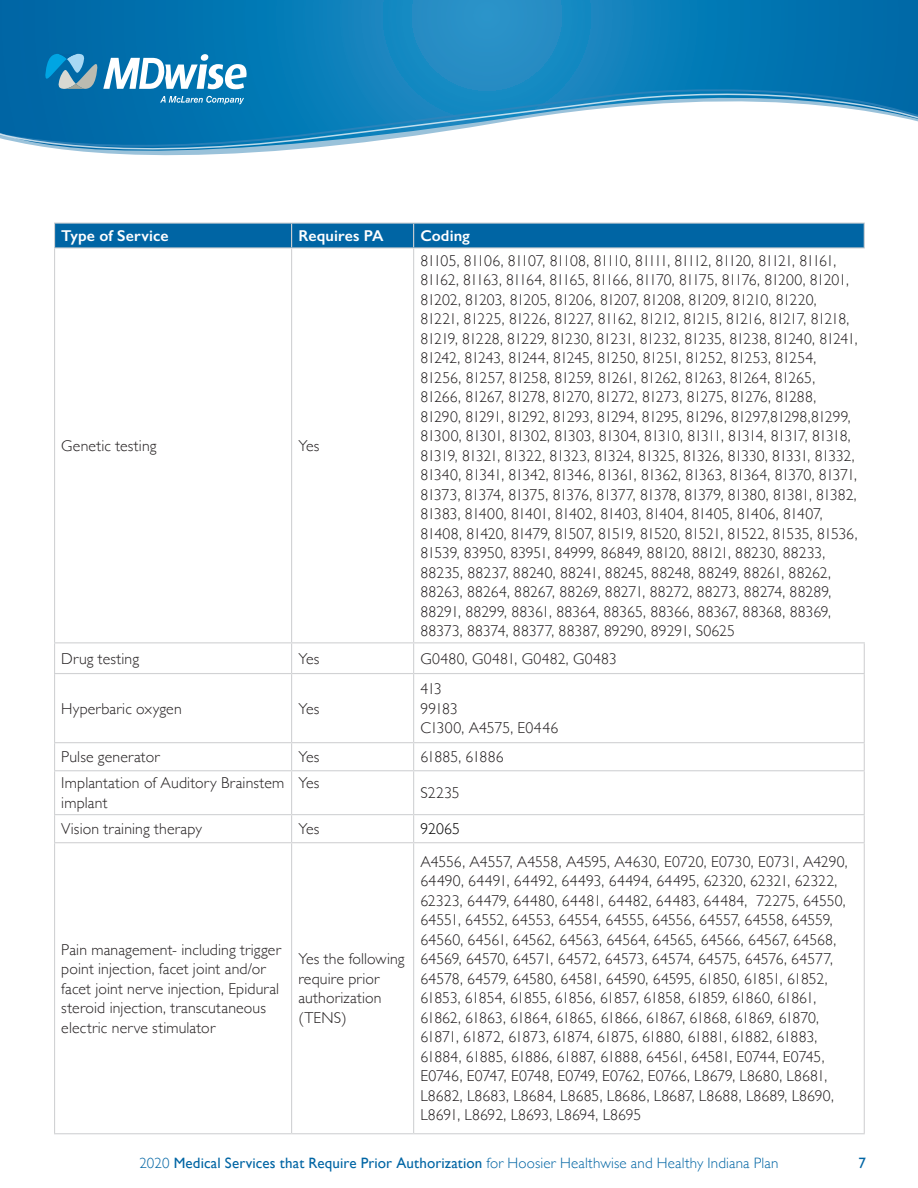
<style>
.page{position:relative;width:918px;height:1188px;background:#fff}
.page>*{position:absolute;margin:0;border:0;box-sizing:border-box;transform-origin:0 0}
.t1{font:300 15.75px/19.5px "Gill Sans";letter-spacing:-.04em;color:#231f20}
.t2{font:300 15.75px/19.5px "Gill Sans";letter-spacing:-.005em;color:#231f20}
.t3{font:600 15.75px "Gill Sans";letter-spacing:.005em;color:#fff}
.t4{font:300 15.75px "Gill Sans";letter-spacing:.025em;color:#231f20}
.t5{font:300 15.75px "Gill Sans";letter-spacing:-.025em;color:#231f20}
.t6{font:300 15.75px "Gill Sans";letter-spacing:.005em;color:#000}
.t7{font:300 15px "Gill Sans";letter-spacing:.01em;color:#0065a4}
.t8{font:15px "Gill Sans";color:#0065a4}
.s1{font-weight:400}
</style>
<div class="page">
<svg style="left:0;top:0;width:918px;height:156px;background:#1982ba"></svg>
<svg style="left:0;top:87px;width:918px;height:5px;background:#0a7ab5"></svg>
<svg style="left:0;top:92px;width:918px;height:59px"></svg>
<svg style="left:160px;top:96px;width:84px;height:8px"></svg>
<svg style="left:45px;top:54px;width:202px;height:35px"></svg>
<hr style="left:54px;top:249px;width:1px;height:393px;background:#d1d2d4">
<hr style="left:291px;top:249px;width:1px;height:393px;background:#d1d2d4">
<hr style="left:413px;top:249px;width:1px;height:393px;background:#d1d2d4">
<hr style="left:54px;top:642px;width:238px;height:1px;background:#d1d2d4">
<hr style="left:54px;top:643px;width:1px;height:30px;background:#d1d2d4">
<hr style="left:292px;top:642px;width:122px;height:1px;background:#d1d2d4">
<hr style="left:291px;top:643px;width:1px;height:30px;background:#d1d2d4">
<hr style="left:414px;top:642px;width:451px;height:1px;background:#d1d2d4">
<hr style="left:413px;top:643px;width:1px;height:30px;background:#d1d2d4">
<hr style="left:864px;top:643px;width:1px;height:30px;background:#d1d2d4">
<hr style="left:54px;top:673px;width:238px;height:1px;background:#d1d2d4">
<hr style="left:54px;top:674px;width:1px;height:68px;background:#d1d2d4">
<hr style="left:292px;top:673px;width:122px;height:1px;background:#d1d2d4">
<hr style="left:291px;top:674px;width:1px;height:68px;background:#d1d2d4">
<hr style="left:414px;top:673px;width:451px;height:1px;background:#d1d2d4">
<hr style="left:413px;top:674px;width:1px;height:68px;background:#d1d2d4">
<hr style="left:864px;top:674px;width:1px;height:68px;background:#d1d2d4">
<hr style="left:54px;top:742px;width:238px;height:1px;background:#d1d2d4">
<svg style="left:54px;top:743px;width:1px;height:27px"></svg>
<hr style="left:292px;top:742px;width:122px;height:1px;background:#d1d2d4">
<svg style="left:291px;top:743px;width:1px;height:27px"></svg>
<hr style="left:414px;top:742px;width:451px;height:1px;background:#d1d2d4">
<svg style="left:413px;top:743px;width:1px;height:27px"></svg>
<svg style="left:864px;top:743px;width:1px;height:27px"></svg>
<hr style="left:54px;top:770px;width:238px;height:1px;background:#d1d2d4">
<hr style="left:54px;top:771px;width:1px;height:43px;background:#d1d2d4">
<hr style="left:292px;top:770px;width:122px;height:1px;background:#d1d2d4">
<hr style="left:291px;top:771px;width:1px;height:43px;background:#d1d2d4">
<hr style="left:414px;top:770px;width:451px;height:1px;background:#d1d2d4">
<hr style="left:413px;top:771px;width:1px;height:43px;background:#d1d2d4">
<hr style="left:864px;top:771px;width:1px;height:43px;background:#d1d2d4">
<hr style="left:54px;top:814px;width:238px;height:1px;background:#d1d2d4">
<svg style="left:54px;top:815px;width:1px;height:27px"></svg>
<hr style="left:292px;top:814px;width:122px;height:1px;background:#d1d2d4">
<svg style="left:291px;top:815px;width:1px;height:27px"></svg>
<hr style="left:414px;top:814px;width:451px;height:1px;background:#d1d2d4">
<svg style="left:413px;top:815px;width:1px;height:27px"></svg>
<svg style="left:864px;top:815px;width:1px;height:27px"></svg>
<hr style="left:54px;top:842px;width:238px;height:1px;background:#d1d2d4">
<hr style="left:54px;top:843px;width:1px;height:290px;background:#d1d2d4">
<hr style="left:292px;top:842px;width:122px;height:1px;background:#d1d2d4">
<hr style="left:291px;top:843px;width:1px;height:290px;background:#d1d2d4">
<hr style="left:414px;top:842px;width:451px;height:1px;background:#d1d2d4">
<hr style="left:413px;top:843px;width:1px;height:290px;background:#d1d2d4">
<hr style="left:864px;top:843px;width:1px;height:290px;background:#d1d2d4">
<hr style="left:54px;top:1133px;width:238px;height:1px;background:#d1d2d4">
<hr style="left:292px;top:1133px;width:122px;height:1px;background:#d1d2d4">
<hr style="left:414px;top:1133px;width:451px;height:1px;background:#d1d2d4">
<hr style="left:54px;top:222px;width:238px;height:2px;background:#d1d2d4">
<hr style="left:292px;top:222px;width:122px;height:2px;background:#d1d2d4">
<hr style="left:414px;top:222px;width:451px;height:2px;background:#d1d2d4">
<div style="left:54px;top:223px;width:811px;height:24px;background:#0065a4"></div>
<hr style="left:54px;top:247px;width:238px;height:2px;background:#d1d2d4">
<hr style="left:292px;top:247px;width:122px;height:2px;background:#d1d2d4">
<hr style="left:414px;top:247px;width:451px;height:2px;background:#d1d2d4">
<p class="t3" style="left:61px;top:226px;width:109px">Type of Service</p>
<p class="t3" style="left:298px;top:226px;width:87px">Requires PA</p>
<p class="t3" style="left:420px;top:226px;width:51px">Coding</p>
<p class="t2" style="left:61px;top:435px;width:97px">Genetic testing</p>
<p class="t2" style="left:298px;top:435px;width:23px">Yes</p>
<p class="t1" style="left:420px;top:250px;width:439px">81105, 81106, 81107, 81108, 81110, 81111, 81112, 81120, 81121, 81161, 81162, 81163, 81164, 81165, 81166, 81170, 81175, 81176, 81200, 81201, 81202, 81203, 81205, 81206, 81207, 81208, 81209, 81210, 81220, 81221, 81225, 81226, 81227, 81162, 81212, 81215, 81216, 81217, 81218, 81219, 81228, 81229, 81230, 81231, 81232, 81235, 81238, 81240, 81241, 81242, 81243, 81244, 81245, 81250, 81251, 81252, 81253, 81254, 81256, 81257, 81258, 81259, 81261, 81262, 81263, 81264, 81265, 81266, 81267, 81278, 81270, 81272, 81273, 81275, 81276, 81288, 81290, 81291, 81292, 81293, 81294, 81295, 81296, 81297,81298,81299, 81300, 81301, 81302, 81303, 81304, 81310, 81311, 81314, 81317, 81318, 81319, 81321, 81322, 81323, 81324, 81325, 81326, 81330, 81331, 81332, 81340, 81341, 81342, 81346, 81361, 81362, 81363, 81364, 81370, 81371, 81373, 81374, 81375, 81376, 81377, 81378, 81379, 81380, 81381, 81382, 81383, 81400, 81401, 81402, 81403, 81404, 81405, 81406, 81407, 81408, 81420, 81479, 81507, 81519, 81520, 81521, 81522, 81535, 81536, 81539, 83950, 83951, 84999, 86849, 88120, 88121, 88230, 88233, 88235, 88237, 88240, 88241, 88245, 88248, 88249, 88261, 88262, 88263, 88264, 88267, 88269, 88271, 88272, 88273, 88274, 88289, 88291, 88299, 88361, 88364, 88365, 88366, 88367, 88368, 88369, 88373, 88374, 88377, 88387, 89290, 89291, S0625</p>
<p class="t2" style="left:61px;top:648px;width:79px">Drug testing</p>
<p class="t2" style="left:298px;top:648px;width:23px">Yes</p>
<p class="t4" style="left:420px;top:646px;width:198px">G0480, G0481, G0482, G0483</p>
<p class="t2" style="left:61px;top:698px;width:122px">Hyperbaric oxygen</p>
<p class="t2" style="left:298px;top:698px;width:23px">Yes</p>
<p class="t2" style="left:420px;top:678px;width:139px">413<br>99183<br>C1300, A4575, E0446</p>
<p class="t2" style="left:61px;top:747px;width:100px">Pulse generator</p>
<p class="t2" style="left:298px;top:747px;width:23px">Yes</p>
<p class="t5" style="left:420px;top:745px;width:85px">61885, 61886</p>
<p class="t2" style="left:61px;top:773px;width:225px">Implantation of Auditory Brainstem implant</p>
<p class="t2" style="left:298px;top:773px;width:23px">Yes</p>
<p class="t2" style="left:420px;top:782px;width:41px">S2235</p>
<p class="t2" style="left:61px;top:818px;width:142px">Vision training therapy</p>
<p class="t2" style="left:298px;top:818px;width:23px">Yes</p>
<p class="t6" style="left:420px;top:817px;width:41px">92065</p>
<p class="t2" style="left:61px;top:939px;width:221px">Pain management- including trigger point injection, facet joint and/or facet joint nerve injection, Epidural steroid injection, transcutaneous electric nerve stimulator</p>
<p class="t2" style="left:298px;top:949px;width:108px">Yes the following require prior authorization (TENS)</p>
<p class="t2" style="left:420px;top:851px;width:429px">A4556, A4557, A4558, A4595, A4630, E0720, E0730, E0731, A4290, 64490, 64491, 64492, 64493, 64494, 64495, 62320, 62321, 62322, 62323, 64479, 64480, 64481, 64482, 64483, 64484, 72275, 64550, 64551, 64552, 64553, 64554, 64555, 64556, 64557, 64558, 64559, 64560, 64561, 64562, 64563, 64564, 64565, 64566, 64567, 64568, 64569, 64570, 64571, 64572, 64573, 64574, 64575, 64576, 64577, 64578, 64579, 64580, 64581, 64590, 64595, 61850, 61851, 61852, 61853, 61854, 61855, 61856, 61857, 61858, 61859, 61860, 61861, 61862, 61863, 61864, 61865, 61866, 61867, 61868, 61869, 61870, 61871, 61872, 61873, 61874, 61875, 61880, 61881, 61882, 61883, 61884, 61885, 61886, 61887, 61888, 64561, 64581, E0744, E0745, E0746, E0747, E0748, E0749, E0762, E0766, L8679, L8680, L8681, L8682, L8683, L8684, L8685, L8686, L8687, L8688, L8689, L8690, L8691, L8692, L8693, L8694, L8695</p>
<p class="t7" style="left:139px;top:1151px;width:641px">2020 <span class="s1">Medical Services that Require Prior Authorization</span> for Hoosier Healthwise and Healthy Indiana Plan</p>
<p class="t8" style="left:859px;top:1154px;width:9px">7</p>
</div>
